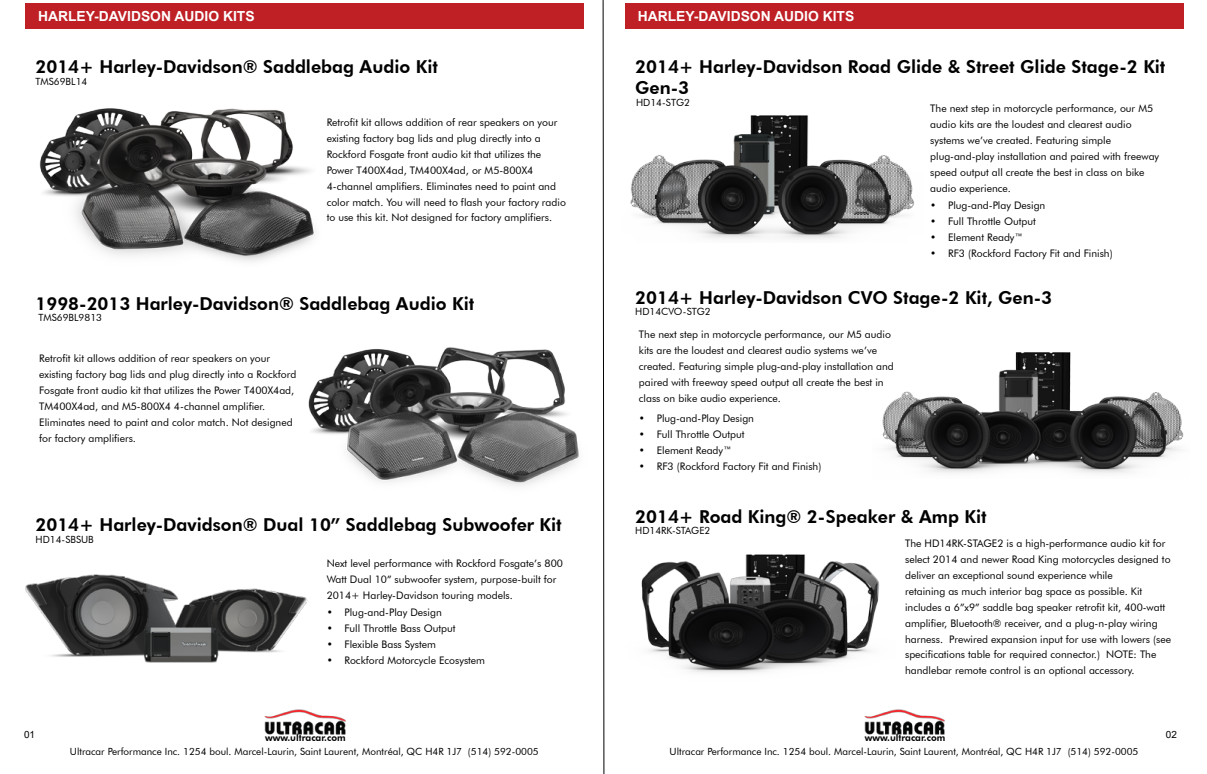
<style>
.page{position:relative;width:1207px;height:774px;background:#fff}
.page>*{position:absolute;margin:0;border:0;box-sizing:border-box;transform-origin:0 0}
.t1{font:800 17.8px/21.4px "Futura BT";color:#000101}
.t2{font:700 13.9px "Arial";color:#fff}
.t3{font:10.4px/15.9px "Futura BT";color:#000101}
.t4{font:9.9px "Futura BT";color:#000101}
.t5{font:9.9px "Arial";color:#000}
.t6{font:9.9px "Arial";color:#000}
.t7{font:800 9.4px "Futura BT";color:#000101}
</style>
<div class="page">
<img style="left:630px;top:115px;width:284px;height:124px">
<div style="left:625px;top:3px;width:558px;height:26px;background:#bf2026"></div>
<img style="left:864px;top:710px;width:81px;height:25px">
<img style="left:882px;top:352px;width:302px;height:121px">
<img style="left:641px;top:554px;width:239px;height:119px">
<img style="left:39px;top:108px;width:275px;height:154px">
<div style="left:26px;top:3px;width:558px;height:26px;background:#bf2026"></div>
<img style="left:264px;top:710px;width:81px;height:25px">
<img style="left:308px;top:347px;width:271px;height:140px">
<img style="left:25px;top:574px;width:283px;height:89px">
<svg style="left:602px;top:0;width:2px;height:774px"></svg>
<h2 class="t2" style="left:38px;top:6px;width:218px">HARLEY-DAVIDSON AUDIO KITS</h2>
<h1 class="t1" style="left:36px;top:56px;width:404px">2014+ Harley-Davidson® Saddlebag Audio Kit</h1>
<p class="t4" style="left:36px;top:75px;width:53px">TMS69BL14</p>
<p class="t3" style="left:327px;top:115px;width:241px">Retrofit kit allows addition of rear speakers on your existing factory bag lids and plug directly into a Rockford Fosgate front audio kit that utilizes the Power T400X4ad, TM400X4ad, or M5-800X4<br>4-channel amplifiers. Eliminates need to paint and color match. You will need to flash your factory radio to use this kit. Not designed for factory amplifiers.</p>
<h1 class="t1" style="left:36px;top:292px;width:440px">1998-2013 Harley-Davidson® Saddlebag Audio Kit</h1>
<p class="t4" style="left:38px;top:312px;width:65px">TMS69BL9813</p>
<p class="t3" style="left:39px;top:351px;width:259px">Retrofit kit allows addition of rear speakers on your existing factory bag lids and plug directly into a Rockford Fosgate front audio kit that utilizes the Power T400X4ad, TM400X4ad, and M5-800X4 4-channel amplifier.<br>Eliminates need to paint and color match. Not designed for factory amplifiers.</p>
<h1 class="t1" style="left:36px;top:514px;width:528px">2014+ Harley-Davidson® Dual 10” Saddlebag Subwoofer Kit</h1>
<p class="t4" style="left:36px;top:534px;width:60px">HD14-SBSUB</p>
<p class="t3" style="left:327px;top:555px;width:238px">Next level performance with Rockford Fosgate’s 800<br>Watt Dual 10” subwoofer system, purpose-built for<br>2014+ Harley-Davidson touring models.</p>
<p class="t3" style="left:327px;top:604px;width:117px">• Plug-and-Play Design</p>
<p class="t3" style="left:327px;top:620px;width:130px">• Full Throttle Bass Output</p>
<p class="t3" style="left:327px;top:636px;width:111px">• Flexible Bass System</p>
<p class="t3" style="left:327px;top:652px;width:160px">• Rockford Motorcycle Ecosystem</p>
<p class="t6" style="left:24px;top:728px;width:13px">01</p>
<p class="t7" style="left:265px;top:732px;width:82px">www.ultracar.com</p>
<p class="t4" style="left:70px;top:745px;width:470px">Ultracar Performance Inc. 1254 boul. Marcel-Laurin, Saint Laurent, Montréal, QC H4R 1J7 (514) 592-0005</p>
<h2 class="t2" style="left:638px;top:6px;width:218px">HARLEY-DAVIDSON AUDIO KITS</h2>
<h1 class="t1" style="left:635px;top:56px;width:532px">2014+ Harley-Davidson Road Glide &amp; Street Glide Stage-2 Kit<br>Gen-3</h1>
<p class="t4" style="left:636px;top:96px;width:55px">HD14-STG2</p>
<p class="t3" style="left:930px;top:101px;width:230px">The next step in motorcycle performance, our M5 audio kits are the loudest and clearest audio systems we’ve created. Featuring simple plug-and-play installation and paired with freeway speed output all create the best in class on bike audio experience.</p>
<p class="t3" style="left:930px;top:197px;width:117px">• Plug-and-Play Design</p>
<p class="t3" style="left:930px;top:213px;width:107px">• Full Throttle Output</p>
<p class="t3" style="left:930px;top:229px;width:94px">• Element Ready™</p>
<p class="t3" style="left:930px;top:245px;width:184px">• RF3 (Rockford Factory Fit and Finish)</p>
<h1 class="t1" style="left:635px;top:286px;width:418px">2014+ Harley-Davidson CVO Stage-2 Kit, Gen-3</h1>
<p class="t4" style="left:635px;top:306px;width:77px">HD14CVO-STG2</p>
<p class="t3" style="left:639px;top:326px;width:256px">The next step in motorcycle performance, our M5 audio kits are the loudest and clearest audio systems we’ve created. Featuring simple plug-and-play installation and paired with freeway speed output all create the best in class on bike audio experience.</p>
<p class="t3" style="left:639px;top:411px;width:117px">• Plug-and-Play Design</p>
<p class="t3" style="left:639px;top:426px;width:107px">• Full Throttle Output</p>
<p class="t3" style="left:639px;top:442px;width:94px">• Element Ready™</p>
<p class="t3" style="left:639px;top:458px;width:184px">• RF3 (Rockford Factory Fit and Finish)</p>
<h1 class="t1" style="left:635px;top:505px;width:353px">2014+ Road King® 2-Speaker &amp; Amp Kit</h1>
<p class="t4" style="left:635px;top:525px;width:77px">HD14RK-STAGE2</p>
<p class="t3" style="left:905px;top:536px;width:267px">The HD14RK-STAGE2 is a high-performance audio kit for select 2014 and newer Road King motorcycles designed to deliver an exceptional sound experience while<br>retaining as much interior bag space as possible. Kit includes a 6”x9” saddle bag speaker retrofit kit, 400-watt amplifier, Bluetooth® receiver, and a plug-n-play wiring harness. Prewired expansion input for use with lowers (see specifications table for required connector.) NOTE: The handlebar remote control is an optional accessory.</p>
<p class="t7" style="left:865px;top:732px;width:82px">www.ultracar.com</p>
<p class="t4" style="left:670px;top:745px;width:470px">Ultracar Performance Inc. 1254 boul. Marcel-Laurin, Saint Laurent, Montréal, QC H4R 1J7 (514) 592-0005</p>
<p class="t5" style="left:1166px;top:728px;width:13px">02</p>
</div>
